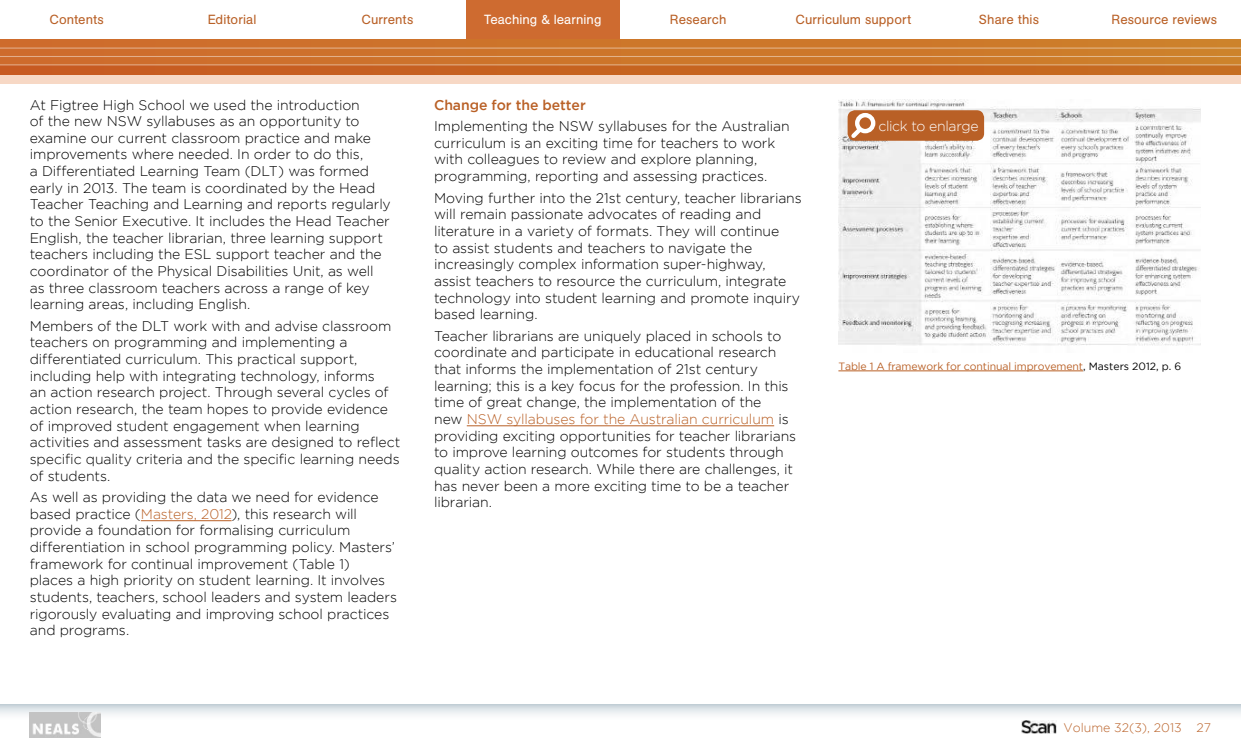
<style>
.page{position:relative;width:1241px;height:745px;background:#fff}
.page>*{position:absolute;margin:0;border:0;box-sizing:border-box;transform-origin:0 0}
.t1{font:300 14px/16.6px "Gotham";letter-spacing:-.005em;color:#000}
.t2{font:500 14px "Gotham";letter-spacing:-.005em;color:#b96026}
.t3{font:300 14px "Gotham";letter-spacing:-.025em;color:#fff}
.t4{font:13.12px "AG Buch BQ";letter-spacing:.005em;color:#b96026}
.t5{font:13.12px "AG Buch BQ";letter-spacing:.005em;color:#fff}
.t6{font:300 12.42px "Gotham";color:#b96026}
.t7{font:10.5px "Gotham";letter-spacing:-.01em;color:#b96026}
.s1{color:#b96026}
.s2{color:#000}
</style>
<div class="page">
<div style="left:466px;top:0;width:153px;height:39px;background:#ce6b30"></div>
<img style="left:0;top:704px;width:1240px;height:34px">
<img style="left:30px;top:711px;width:71px;height:25px">
<img style="left:1021px;top:720px;width:34px;height:13px">
<img style="left:0;top:39px;width:1240px;height:25px">
<svg style="left:0;top:65px;width:1240px;height:19px;background:#dd9b70"></svg>
<hr style="left:0;top:47px;width:1240px;height:2px;background:#fff">
<hr style="left:0;top:56px;width:1240px;height:1px;background:#fff">
<hr style="left:466px;top:425px;width:308px;height:1px;background:#b96026">
<hr style="left:141px;top:520px;width:90px;height:1px;background:#b96026">
<hr style="left:838px;top:370px;width:244px;height:1px;background:#b96026">
<img style="left:838px;top:99px;width:362px;height:247px">
<div style="left:847px;top:110px;width:136px;height:31px;background:#b96026;border-radius:7px"></div>
<svg style="left:847px;top:124px;width:18px;height:18px"></svg>
<div style="left:854px;top:113px;width:21px;height:20px;border:4px solid #fff;border-radius:50%"></div>
<p class="t4" style="left:49px;top:15px;width:56px">Contents</p>
<p class="t4" style="left:208px;top:15px;width:50px">Editorial</p>
<p class="t4" style="left:361px;top:15px;width:53px">Currents</p>
<p class="t5" style="left:484px;top:15px;width:119px">Teaching &amp; learning</p>
<p class="t4" style="left:669px;top:15px;width:58px">Research</p>
<p class="t4" style="left:795px;top:15px;width:117px">Curriculum support</p>
<p class="t4" style="left:978px;top:15px;width:61px">Share this</p>
<p class="t4" style="left:1111px;top:15px;width:107px">Resource reviews</p>
<p class="t1" style="left:30px;top:97px;width:362px">At Figtree High School we used the introduction<br>of the new NSW syllabuses as an opportunity to examine our current classroom practice and make improvements where needed. In order to do this,<br>a Differentiated Learning Team (DLT) was formed early in 2013. The team is coordinated by the Head Teacher Teaching and Learning and reports regularly to the Senior Executive. It includes the Head Teacher English, the teacher librarian, three learning support teachers including the ESL support teacher and the coordinator of the Physical Disabilities Unit, as well as three classroom teachers across a range of key learning areas, including English.</p>
<p class="t1" style="left:30px;top:318px;width:372px">Members of the DLT work with and advise classroom teachers on programming and implementing a differentiated curriculum. This practical support, including help with integrating technology, informs<br>an action research project. Through several cycles of action research, the team hopes to provide evidence of improved student engagement when learning activities and assessment tasks are designed to reflect specific quality criteria and the specific learning needs of students.</p>
<p class="t1" style="left:30px;top:489px;width:368px">As well as providing the data we need for evidence based practice (<span class="s1">Masters, 2012</span>), this research will provide a foundation for formalising curriculum differentiation in school programming policy. Masters’ framework for continual improvement (Table 1)<br>places a high priority on student learning. It involves students, teachers, school leaders and system leaders rigorously evaluating and improving school practices and programs.</p>
<p class="t2" style="left:434px;top:98px;width:153px">Change for the better</p>
<p class="t1" style="left:434px;top:118px;width:357px">Implementing the NSW syllabuses for the Australian curriculum is an exciting time for teachers to work with colleagues to review and explore planning, programming, reporting and assessing practices.</p>
<p class="t1" style="left:434px;top:190px;width:369px">Moving further into the 21st century, teacher librarians will remain passionate advocates of reading and literature in a variety of formats. They will continue<br>to assist students and teachers to navigate the increasingly complex information super-highway, assist teachers to resource the curriculum, integrate technology into student learning and promote inquiry based learning.</p>
<p class="t1" style="left:434px;top:328px;width:363px">Teacher librarians are uniquely placed in schools to coordinate and participate in educational research that informs the implementation of 21st century learning; this is a key focus for the profession. In this time of great change, the implementation of the<br>new <span class="s1">NSW syllabuses for the Australian curriculum</span> is providing exciting opportunities for teacher librarians to improve learning outcomes for students through quality action research. While there are challenges, it has never been a more exciting time to be a teacher librarian.</p>
<p class="t3" style="left:878px;top:119px;width:102px">click to enlarge</p>
<p class="t7" style="left:838px;top:361px;width:344px">Table 1 A framework for continual improvement<span class="s2">, Masters 2012, p. 6</span></p>
<p class="t6" style="left:1063px;top:721px;width:149px">Volume 32(3), 2013 27</p>
</div>
